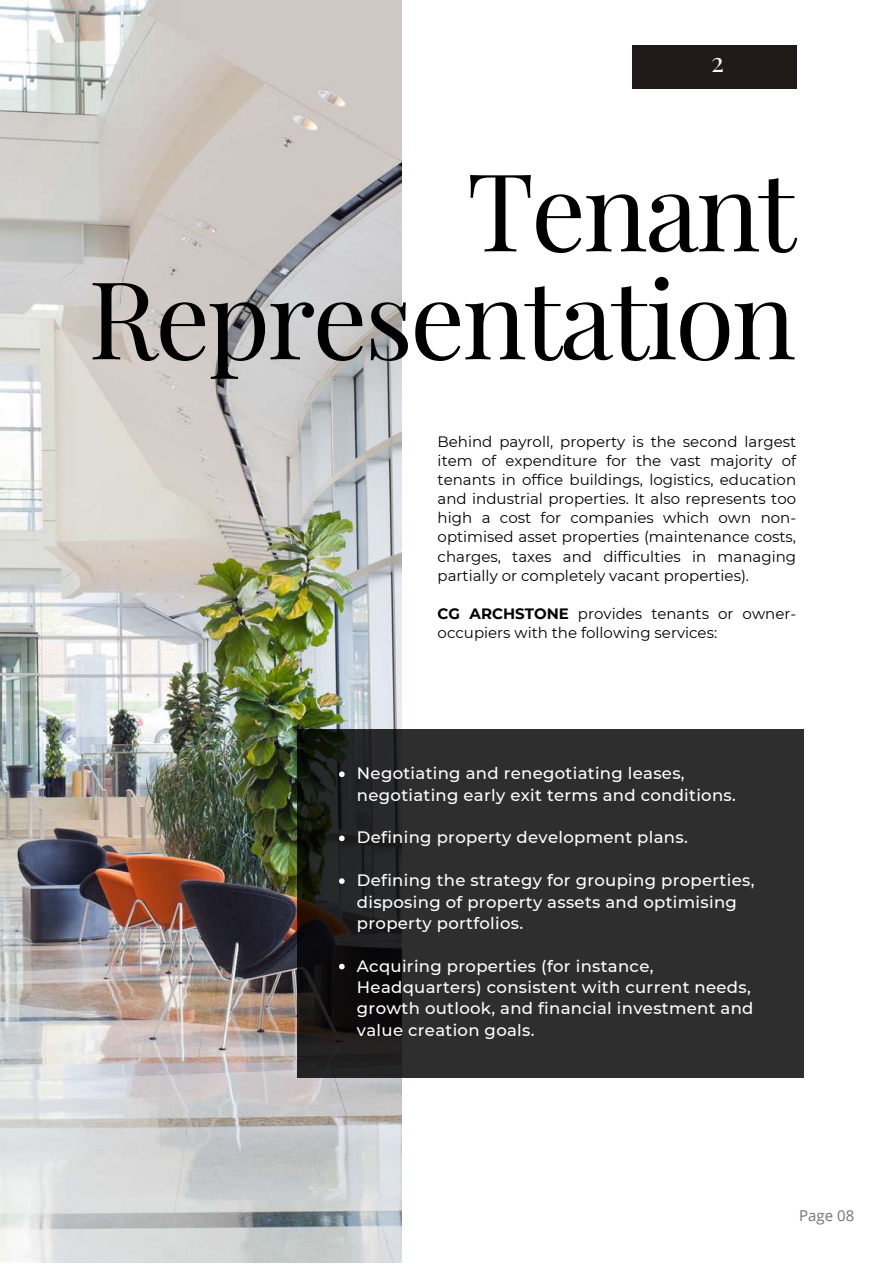
<style>
.page{position:relative;width:893px;height:1264px;background:#fff}
.page>*{position:absolute;margin:0;border:0;box-sizing:border-box;transform-origin:0 0}
.t1{font:108px/107.9px "Playfair Display";letter-spacing:-.025em;color:#000;text-align:right}
.t2{font:27px "Playfair Display";color:#fff}
.t3{font:500 16.5px/21.3px "Montserrat";letter-spacing:.02em;color:#fff}
.t4{font:15px/19px "Montserrat";color:#000;text-align:justify}
.t5{font:15px "Open Sans";color:#737373}
.s1{font-weight:700}
</style>
<div class="page">
<img style="left:0;top:0;width:401px;height:1262px">
<svg style="left:297px;top:729px;width:506px;height:348px;background:#292929"></svg>
<div style="left:632px;top:45px;width:164px;height:44px;background:#201917"></div>
<svg style="left:339px;top:771px;width:5px;height:6px"></svg>
<svg style="left:339px;top:835px;width:5px;height:6px"></svg>
<svg style="left:339px;top:878px;width:5px;height:5px"></svg>
<svg style="left:339px;top:963px;width:5px;height:6px"></svg>
<h2 class="t2" style="left:711px;top:42px;width:14px">2</h2>
<h1 class="t1" style="left:88px;top:153px;width:709px">Tenant<br>Representation</h1>
<p class="t4" style="left:437px;top:432px;width:360px">Behind payroll, property is the second largest item of expenditure for the vast majority of tenants in office buildings, logistics, education and industrial properties. It also represents too high a cost for companies which own non&shy;optimised asset properties (maintenance costs, charges, taxes and difficulties in managing partially or completely vacant properties).</p>
<p class="t4" style="left:437px;top:604px;width:360px"><span class="s1">CG ARCHSTONE</span> provides tenants or owner&shy;occupiers with the following services:</p>
<p class="t3" style="left:357px;top:762px;width:380px">Negotiating and renegotiating leases, negotiating early exit terms and conditions.</p>
<p class="t3" style="left:357px;top:826px;width:332px">Defining property development plans.</p>
<p class="t3" style="left:357px;top:869px;width:399px">Defining the strategy for grouping properties, disposing of property assets and optimising property portfolios.</p>
<p class="t3" style="left:357px;top:955px;width:398px">Acquiring properties (for instance, Headquarters) consistent with current needs, growth outlook, and financial investment and value creation goals.</p>
<p class="t5" style="left:799px;top:1204px;width:56px">Page 08</p>
</div>
